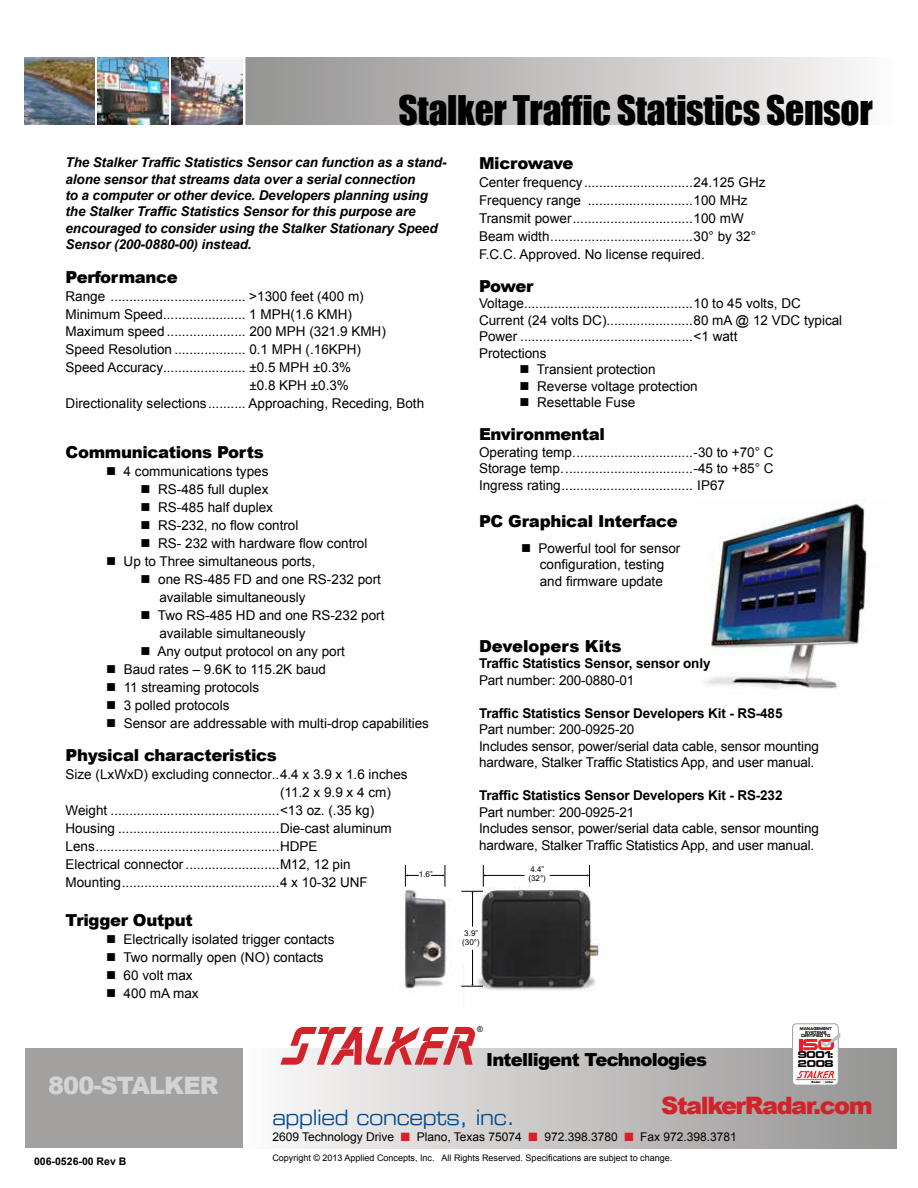
<style>
.page{position:relative;width:918px;height:1188px;background:#fff}
.page>*{position:absolute;margin:0;border:0;box-sizing:border-box;transform-origin:0 0}
.t1{font:37.5px "Impact";letter-spacing:-.01em;color:#000}
.t2{font:900 24px "Arial";letter-spacing:-.06em;color:#d2232a}
.t3{font:900 24px "Arial";letter-spacing:-.04em;color:#d1d3d4}
.t4{font:21px "Eurostile Extended Two";letter-spacing:-.02em;color:#004b8d;scale:.84 1}
.t5{font:900 18px "Arial";letter-spacing:-.04em;color:#000}
.t6{font:900 16.5px "Arial";letter-spacing:-.02em;color:#000}
.t7{font:900 16.5px "Arial";color:#000}
.t8{font:13.5px/16.5px "Arial";color:#000}
.t9{font:italic 700 13.5px/16.5px "Arial";letter-spacing:-.01em;color:#000}
.t10{font:700 13.5px "Arial";letter-spacing:-.01em;color:#000}
.t11{font:12px "Arial";color:#000}
.t12{font:700 10.5px "Arial";color:#000}
.t13{font:9px "Arial";color:#000}
.t14{font:700 8.4px/8.4px "Euro Technic Ext";letter-spacing:-.02em;color:#000}
.t15{font:8.1px/9.6px "Arial";color:#000}
.t16{font:7.8px "Arial";color:#000}
.t17{font:3.75px/3.8px "Eurostile Bold Extended Two";letter-spacing:-.02em;color:#000;text-align:center;scale:.78 1}
.t18{font:900 2.85px "Arial";color:#000}
.s1{font-weight:400;color:#ed1d24}
.s2{color:#d2232a}
</style>
<div class="page">
<div style="left:25px;top:1049px;width:218px;height:99px;background:#a2a1a0"></div>
<div style="left:245px;top:1048px;width:651px;height:100px;background:linear-gradient(to right,#fbfaf9,#939291)"></div>
<div style="left:245px;top:57px;width:651px;height:68px;background:linear-gradient(to right,#939191,#fbf9f9)"></div>
<img style="left:24px;top:57px;width:70px;height:68px">
<img style="left:98px;top:57px;width:70px;height:68px">
<img style="left:172px;top:57px;width:70px;height:68px">
<img style="left:705px;top:499px;width:162px;height:190px">
<div style="left:793px;top:1024px;width:45px;height:61px;background:#fff;border-radius:4px"></div>
<div style="left:792px;top:1024px;width:46px;height:61px;border:1px solid #9d9fa2;border-radius:4px"></div>
<svg style="left:797px;top:1071px;width:37px;height:7px"></svg>
<svg style="left:799px;top:1032px;width:41px;height:18px"></svg>
<hr style="left:796px;top:1079px;width:40px;height:1px;background:#808285">
<svg style="left:280px;top:1027px;width:195px;height:38px"></svg>
<img style="left:400px;top:885px;width:46px;height:104px">
<img style="left:471px;top:876px;width:129px;height:115px">
<svg style="left:405px;top:865px;width:14px;height:22px"></svg>
<svg style="left:431px;top:865px;width:15px;height:22px"></svg>
<hr style="left:485px;top:875px;width:40px;height:1px;background:#000">
<hr style="left:550px;top:875px;width:38px;height:1px;background:#000">
<svg style="left:587px;top:865px;width:3px;height:22px"></svg>
<hr style="left:472px;top:893px;width:1px;height:34px;background:#000">
<svg style="left:461px;top:865px;width:24px;height:28px"></svg>
<hr style="left:472px;top:950px;width:1px;height:35px;background:#000">
<svg style="left:461px;top:984px;width:22px;height:3px"></svg>
<h1 class="t1" style="left:399px;top:81px;width:476px">Stalker Traffic Statistics Sensor</h1>
<p class="t9" style="left:66px;top:154px;width:383px">The Stalker Traffic Statistics Sensor can function as a stand&shy;alone sensor that streams data over a serial connection<br>to a computer or other device. Developers planning using the Stalker Traffic Statistics Sensor for this purpose are encouraged to consider using the Stalker Stationary Speed Sensor (200-0880-00) instead.</p>
<p class="t6" style="left:66px;top:265px;width:114px">Performance</p>
<p class="t8" style="left:66px;top:288px;width:300px">Range .................................... &gt;1300 feet (400 m)</p>
<p class="t8" style="left:66px;top:306px;width:288px">Minimum Speed...................... 1 MPH(1.6 KMH)</p>
<p class="t8" style="left:66px;top:324px;width:322px">Maximum speed ..................... 200 MPH (321.9 KMH)</p>
<p class="t8" style="left:66px;top:342px;width:297px">Speed Resolution ................... 0.1 MPH (.16KPH)</p>
<p class="t8" style="left:66px;top:360px;width:287px">Speed Accuracy...................... ±0.5 MPH ±0.3%</p>
<p class="t8" style="left:249px;top:378px;width:101px">±0.8 KPH ±0.3%</p>
<p class="t8" style="left:66px;top:396px;width:360px">Directionality selections.......... Approaching, Receding, Both</p>
<p class="t6" style="left:66px;top:440px;width:200px">Communications Ports</p>
<p class="t8" style="left:106px;top:463px;width:164px">■ 4 communications types</p>
<p class="t8" style="left:141px;top:481px;width:129px">■ RS-485 full duplex</p>
<p class="t8" style="left:141px;top:499px;width:134px">■ RS-485 half duplex</p>
<p class="t8" style="left:141px;top:517px;width:159px">■ RS-232, no flow control</p>
<p class="t8" style="left:141px;top:535px;width:228px">■ RS- 232 with hardware flow control</p>
<p class="t8" style="left:106px;top:553px;width:211px">■ Up to Three simultaneous ports,</p>
<p class="t8" style="left:159px;top:570px;width:223px;line-height:18px;text-indent:-19px">■ one RS-485 FD and one RS-232 port available simultaneously</p>
<p class="t8" style="left:159px;top:606px;width:227px;line-height:18px;text-indent:-19px">■ Two RS-485 HD and one RS-232 port available simultaneously</p>
<p class="t8" style="left:141px;top:643px;width:206px">■ Any output protocol on any port</p>
<p class="t8" style="left:106px;top:661px;width:221px">■ Baud rates – 9.6K to 115.2K baud</p>
<p class="t8" style="left:106px;top:679px;width:155px">■ 11 streaming protocols</p>
<p class="t8" style="left:106px;top:697px;width:125px">■ 3 polled protocols</p>
<p class="t8" style="left:106px;top:715px;width:324px">■ Sensor are addressable with multi-drop capabilities</p>
<p class="t6" style="left:66px;top:743px;width:213px">Physical characteristics</p>
<p class="t8" style="left:66px;top:766px;width:344px">Size (LxWxD) excluding connector..4.4 x 3.9 x 1.6 inches</p>
<p class="t8" style="left:280px;top:784px;width:112px">(11.2 x 9.9 x 4 cm)</p>
<p class="t8" style="left:66px;top:802px;width:310px">Weight .............................................&lt;13 oz. (.35 kg)</p>
<p class="t8" style="left:66px;top:820px;width:328px">Housing ...........................................Die-cast aluminum</p>
<p class="t8" style="left:66px;top:838px;width:254px">Lens.................................................HDPE</p>
<p class="t8" style="left:66px;top:856px;width:287px">Electrical connector .........................M12, 12 pin</p>
<p class="t8" style="left:66px;top:874px;width:304px">Mounting..........................................4 x 10-32 UNF</p>
<p class="t6" style="left:66px;top:908px;width:129px">Trigger Output</p>
<p class="t8" style="left:106px;top:931px;width:230px">■ Electrically isolated trigger contacts</p>
<p class="t8" style="left:106px;top:949px;width:219px">■ Two normally open (NO) contacts</p>
<p class="t8" style="left:106px;top:967px;width:88px">■ 60 volt max</p>
<p class="t8" style="left:106px;top:985px;width:94px">■ 400 mA max</p>
<p class="t6" style="left:479px;top:151px;width:96px">Microwave</p>
<p class="t8" style="left:479px;top:173px;width:288px;line-height:18px">Center frequency.............................24.125 GHz Frequency range ............................100 MHz Transmit power................................100 mW Beam width......................................30° by 32° F.C.C. Approved. No license required.</p>
<p class="t6" style="left:479px;top:274px;width:56px">Power</p>
<p class="t8" style="left:479px;top:296px;width:365px">Voltage.............................................10 to 45 volts, DC Current (24 volts DC).......................80 mA @ 12 VDC typical Power ..............................................&lt;1 watt<br>Protections</p>
<p class="t8" style="left:520px;top:362px;width:138px">■ Transient protection</p>
<p class="t8" style="left:520px;top:378px;width:180px">■ Reverse voltage protection</p>
<p class="t8" style="left:520px;top:395px;width:117px">■ Resettable Fuse</p>
<p class="t6" style="left:479px;top:423px;width:128px">Environmental</p>
<p class="t8" style="left:479px;top:444px;width:296px;text-align:justify">Operating temp................................-30 to +70° C Storage temp...................................-45 to +85° C Ingress rating................................... IP67</p>
<p class="t6" style="left:479px;top:510px;width:200px">PC Graphical Interface</p>
<p class="t8" style="left:521px;top:540px;width:161px;text-align:center">■ Powerful tool for sensor configuration, testing<br>and firmware update</p>
<p class="t7" style="left:479px;top:634px;width:144px">Developers Kits</p>
<p class="t10" style="left:479px;top:655px;width:233px">Traffic Statistics Sensor, sensor only</p>
<p class="t8" style="left:479px;top:672px;width:157px">Part number: 200-0880-01</p>
<p class="t10" style="left:479px;top:704px;width:305px">Traffic Statistics Sensor Developers Kit - RS-485</p>
<p class="t8" style="left:479px;top:722px;width:341px">Part number: 200-0925-20<br>Includes sensor, power/serial data cable, sensor mounting hardware, Stalker Traffic Statistics App, and user manual.</p>
<p class="t10" style="left:479px;top:787px;width:305px">Traffic Statistics Sensor Developers Kit - RS-232</p>
<p class="t8" style="left:479px;top:804px;width:341px">Part number: 200-0925-21<br>Includes sensor, power/serial data cable, sensor mounting hardware, Stalker Traffic Statistics App, and user manual.</p>
<p class="t15" style="left:419px;top:870px;width:15px">1.6”</p>
<p class="t15" style="left:528px;top:864px;width:19px">4.4” (32°)</p>
<p class="t15" style="left:462px;top:928px;width:19px">3.9” (30°)</p>
<h2 class="t3" style="left:48px;top:1068px;width:172px">800-STALKER</h2>
<p class="t12" style="left:34px;top:1154px;width:94px">006-0526-00 Rev B</p>
<p class="t16" style="left:477px;top:1025px;width:7px">®</p>
<p class="t17" style="left:800px;top:1027px;width:42px">MANAGEMENT<br>SYSTEMS<br>CERTIFIED TO</p>
<p class="t14" style="left:798px;top:1051px;width:37px">9001:<br>2008</p>
<h2 class="t2" style="left:661px;top:1088px;width:213px">StalkerRadar.com</h2>
<h3 class="t5" style="left:486px;top:1046px;width:223px">Intelligent Technologies</h3>
<p class="t18" style="left:812px;top:1080px;width:23px">Radar <span class="s1">|</span> Lidar</p>
<h3 class="t4" style="left:272px;top:1103px;width:290px">applied concepts, inc.</h3>
<p class="t13" style="left:272px;top:1152px;width:401px">Copyright © 2013 Applied Concepts, Inc. All Rights Reserved. Specifications are subject to change.</p>
<p class="t11" style="left:272px;top:1129px;width:466px">2609 Technology Drive <span class="s2">■</span> Plano, Texas 75074 <span class="s2">■</span> 972.398.3780 <span class="s2">■</span> Fax 972.398.3781</p>
</div>
